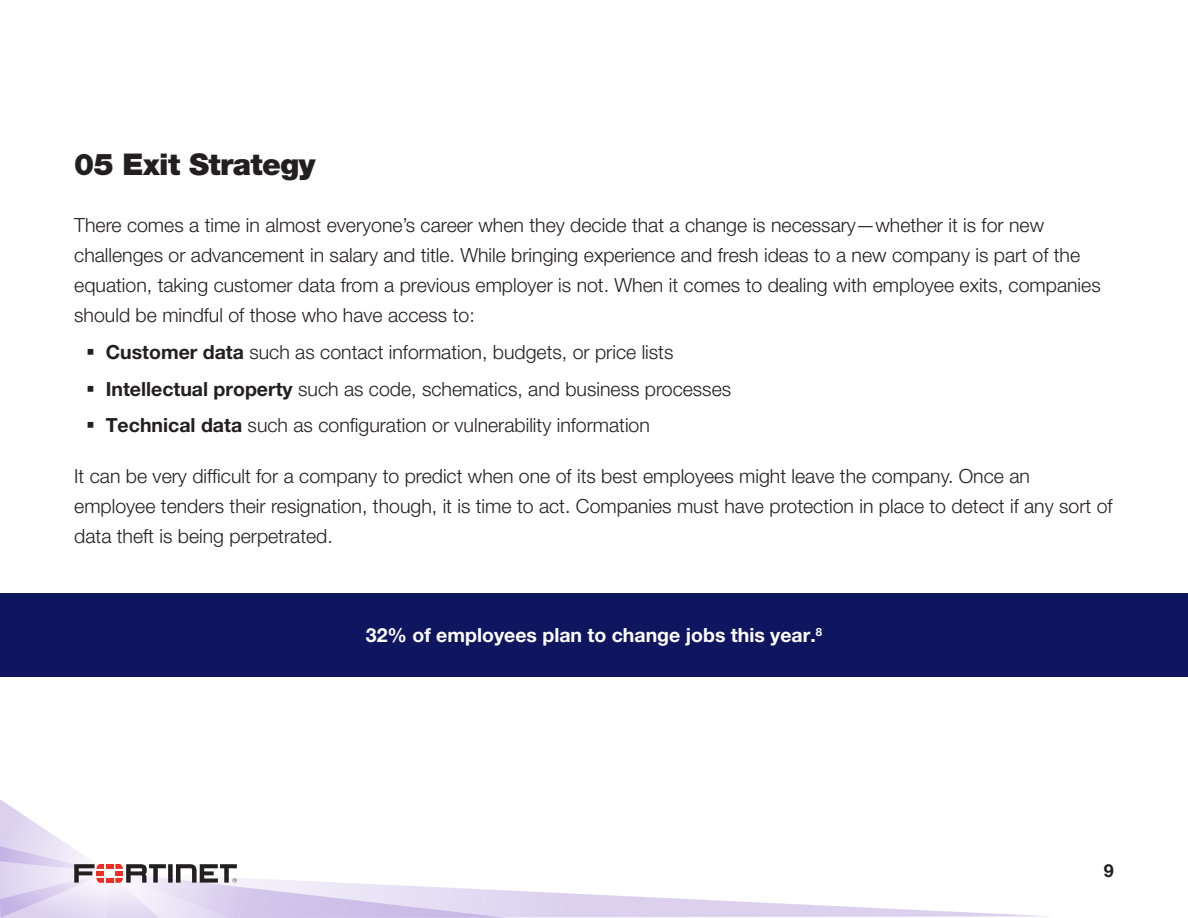
<style>
.page{position:relative;width:1188px;height:918px;background:#fff}
.page>*{position:absolute;margin:0;border:0;box-sizing:border-box;transform-origin:0 0}
.Section_Headers{font:900 30px "Helvetica Neue LT Pro";letter-spacing:-.02em;color:#231f20}
.Body_Copy{font:300 19.5px/30px "Helvetica Neue LT Pro";color:#231f20}
.Body_bullets{font:700 19.5px "Helvetica Neue LT Pro";color:#fff}
.t1{font:700 18px "Helvetica Neue LT Pro";color:#231f20}
.s1{font-weight:700}
</style>
<div class="page">
<div style="left:0;top:594px;width:1188px;height:83px;background:#0f165f"></div>
<svg style="left:0;top:799px;width:1048px;height:119px"></svg>
<p class="Section_Headers" style="left:74px;top:147px;width:243px">05 Exit Strategy</p>
<p class="Body_Copy" style="left:74px;top:210px;width:1028px">There comes a time in almost everyone’s career when they decide that a change is necessary—whether it is for new challenges or advancement in salary and title. While bringing experience and fresh ideas to a new company is part of the equation, taking customer data from a previous employer is not. When it comes to dealing with employee exits, companies should be mindful of those who have access to:</p>
<p class="Body_Copy" style="left:86px;top:337px;width:589px">▪ <span class="s1">Customer data</span> such as contact information, budgets, or price lists</p>
<p class="Body_Copy" style="left:86px;top:373px;width:646px">▪ <span class="s1">Intellectual property</span> such as code, schematics, and business processes</p>
<p class="Body_Copy" style="left:86px;top:410px;width:565px">▪ <span class="s1">Technical data</span> such as configuration or vulnerability information</p>
<p class="Body_Copy" style="left:74px;top:460px;width:1040px">It can be very difficult for a company to predict when one of its best employees might leave the company. Once an employee tenders their resignation, though, it is time to act. Companies must have protection in place to detect if any sort of data theft is being perpetrated.</p>
<p class="Body_bullets" style="left:366px;top:623px;width:458px">32% of employees plan to change jobs this year.<sup>8</sup></p>
<p class="t1" style="left:1104px;top:859px;width:12px">9</p>
</div>
